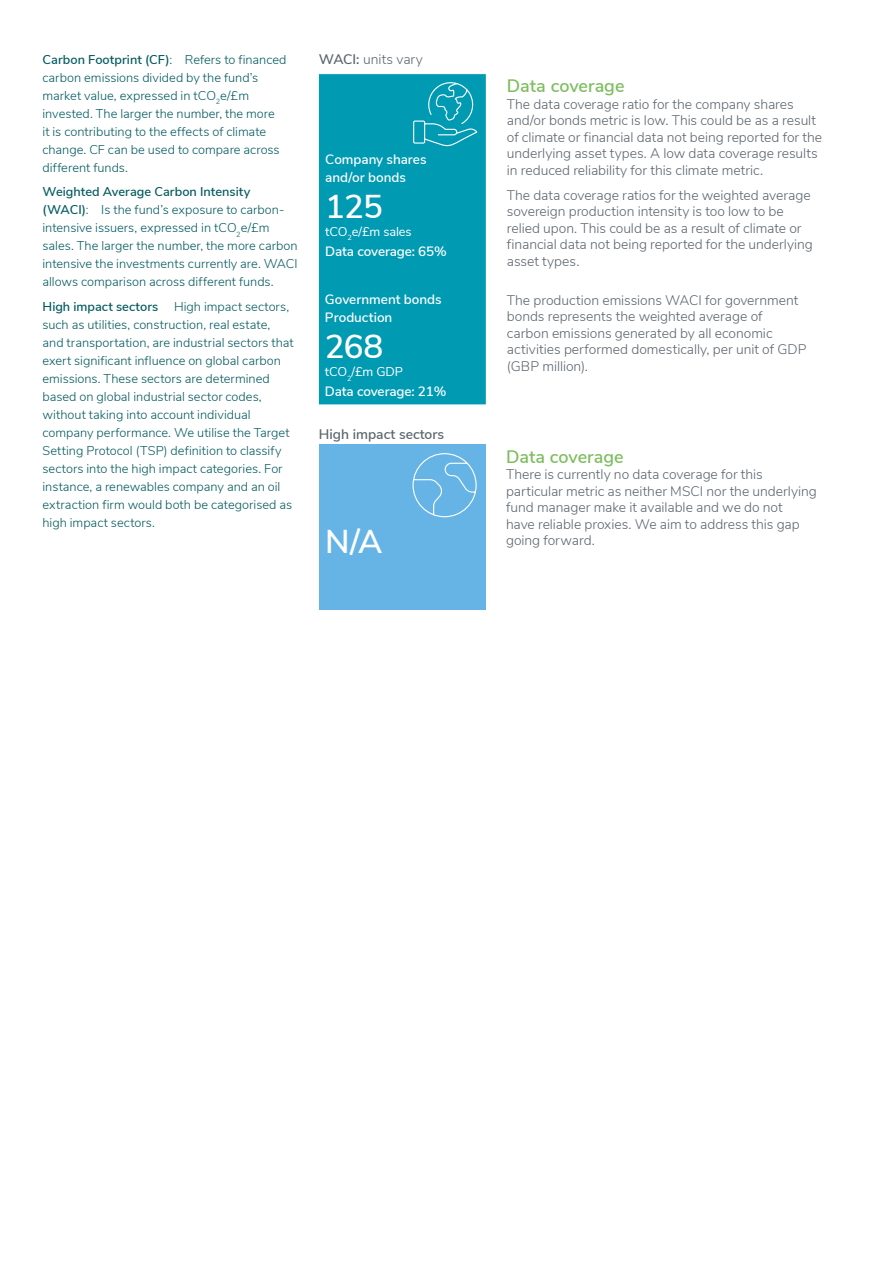
<style>
.page{position:relative;width:893px;height:1263px;background:#fff}
.page>*{position:absolute;margin:0;border:0;box-sizing:border-box;transform-origin:0 0}
.Statistic___Figure{font:600 33px "Nunito Sans";letter-spacing:-.025em;color:#fff}
.Subheading_Level_2{font:600 18px "Nunito Sans";color:#7dbd5f}
.Body{font:300 13.8px/16.5px "Nunito Sans";letter-spacing:-.005em;color:#5b656e}
.Body-2{font:600 13.8px "Nunito Sans";color:#5b656e}
.Asset_title{font:600 13.5px/18px "Nunito Sans";color:#fff}
.Statistic___Label{font:600 13.5px "Nunito Sans";letter-spacing:-.01em;color:#fff}
.Glossary___Text{font:300 12.75px/18px "Nunito Sans";color:#055b60}
.Statistic___Figure-2{font:12.75px "Nunito Sans";letter-spacing:-.01em;color:#fff}
.s1{font-weight:600}
</style>
<div class="page">
<div style="left:319px;top:74px;width:167px;height:330px;background:#009ab3"></div>
<svg style="left:413px;top:78px;width:65px;height:71px;background:#19a4ba"></svg>
<div style="left:319px;top:445px;width:166px;height:165px;background:#65b4e5"></div>
<svg style="left:412px;top:453px;width:65px;height:65px"></svg>
<p class="Glossary___Text" style="left:43px;top:50px;width:245px"><span class="s1">Carbon Footprint (CF)</span>: Refers to financed carbon emissions divided by the fund’s market value, expressed in tCO<sub>2</sub>e/£m invested. The larger the number, the more<br>it is contributing to the effects of climate change. CF can be used to compare across different funds.</p>
<p class="Glossary___Text" style="left:43px;top:182px;width:257px"><span class="s1">Weighted Average Carbon Intensity (WACI)</span>: Is the fund’s exposure to carbon&shy;intensive issuers, expressed in tCO<sub>2</sub>e/£m sales. The larger the number, the more carbon intensive the investments currently are. WACI allows comparison across different funds.</p>
<p class="Glossary___Text" style="left:43px;top:296px;width:253px"><span class="s1">High impact sectors</span> High impact sectors, such as utilities, construction, real estate, and transportation, are industrial sectors that exert significant influence on global carbon emissions. These sectors are determined based on global industrial sector codes, without taking into account individual company performance. We utilise the Target Setting Protocol (TSP) definition to classify sectors into the high impact categories. For instance, a renewables company and an oil extraction firm would both be categorised as high impact sectors.</p>
<p class="Body" style="left:319px;top:50px;width:105px"><span class="s1">WACI:</span> units vary</p>
<p class="Asset_title" style="left:325px;top:150px;width:103px">Company shares and/or bonds</p>
<p class="Statistic___Figure" style="left:325px;top:183px;width:59px">125</p>
<p class="Statistic___Figure-2" style="left:325px;top:222px;width:88px">tCO<sub>2</sub>e/£m sales</p>
<p class="Statistic___Label" style="left:325px;top:241px;width:123px">Data coverage: 65%</p>
<p class="Asset_title" style="left:325px;top:290px;width:118px">Government bonds<br>Production</p>
<p class="Statistic___Figure" style="left:325px;top:323px;width:60px">268</p>
<p class="Statistic___Figure-2" style="left:325px;top:363px;width:80px">tCO<sub>2</sub>/£m GDP</p>
<p class="Statistic___Label" style="left:325px;top:381px;width:123px">Data coverage: 21%</p>
<p class="Body-2" style="left:319px;top:424px;width:127px">High impact sectors</p>
<p class="Statistic___Figure" style="left:325px;top:518px;width:59px">N/A</p>
<p class="Subheading_Level_2" style="left:507px;top:73px;width:119px">Data coverage</p>
<p class="Body" style="left:507px;top:95px;width:317px">The data coverage ratio for the company shares and/or bonds metric is low. This could be as a result of climate or financial data not being reported for the underlying asset types. A low data coverage results in reduced reliability for this climate metric.</p>
<p class="Body" style="left:507px;top:186px;width:308px">The data coverage ratios for the weighted average sovereign production intensity is too low to be relied upon. This could be as a result of climate or financial data not being reported for the underlying asset types.</p>
<p class="Body" style="left:507px;top:291px;width:301px">The production emissions WACI for government bonds represents the weighted average of carbon emissions generated by all economic activities performed domestically, per unit of GDP (GBP million).</p>
<p class="Subheading_Level_2" style="left:506px;top:443px;width:119px">Data coverage</p>
<p class="Body" style="left:506px;top:465px;width:312px">There is currently no data coverage for this particular metric as neither MSCI nor the underlying fund manager make it available and we do not<br>have reliable proxies. We aim to address this gap going forward.</p>
</div>
